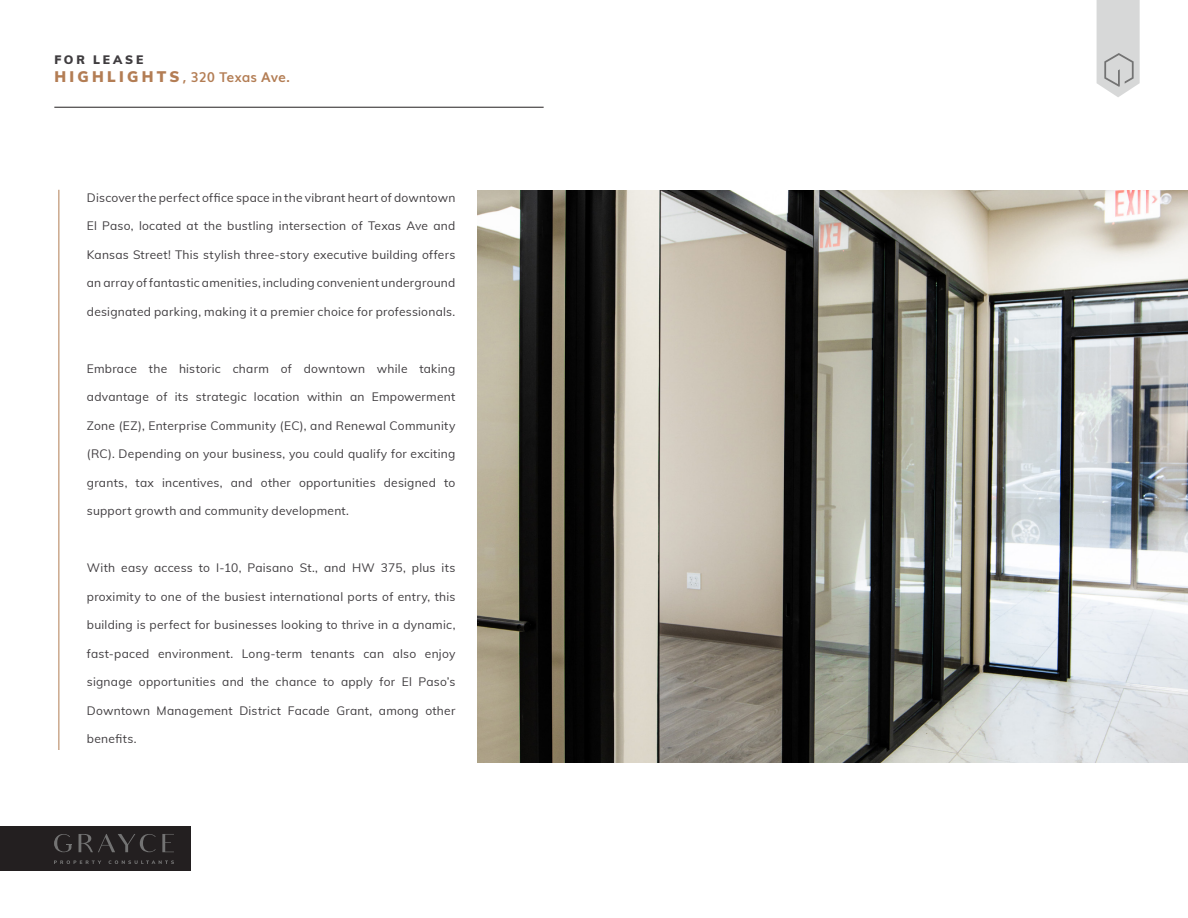
<style>
.page{position:relative;width:1188px;height:918px;background:#fff}
.page>*{position:absolute;margin:0;border:0;box-sizing:border-box;transform-origin:0 0}
.t1{font:700 13.5px "Muli";color:#b37d54}
.t2{font:12px "Muli";letter-spacing:.02em;color:#403d40}
.t3{font:900 12px "Muli";letter-spacing:.225em;color:#403d40}
.s1{font-weight:900;font-size:15px}
</style>
<div class="page">
<div style="left:0;top:826px;width:190px;height:44px;background:#231f20"></div>
<svg style="left:1097px;top:0;width:43px;height:97px;background:#d5d6d6"></svg>
<svg style="left:54px;top:860px;width:47px;height:4px"></svg>
<svg style="left:109px;top:860px;width:65px;height:4px"></svg>
<svg style="left:79px;top:834px;width:77px;height:18px"></svg>
<svg style="left:162px;top:834px;width:12px;height:18px"></svg>
<svg style="left:54px;top:834px;width:17px;height:18px"></svg>
<hr style="left:54px;top:107px;width:490px;height:1px;background:#231f20">
<hr style="left:58px;top:190px;width:1px;height:560px;background:#b17d54">
<img style="left:478px;top:191px;width:710px;height:572px">
<p class="t3" style="left:54px;top:50px;width:90px">FOR LEASE</p>
<p class="t1" style="left:54px;top:66px;width:237px"><span class="s1">HIGHLIGHTS</span>, 320 Texas Ave.</p>
<p class="t2" style="left:87px;top:189px;width:370px">Discover the perfect office space in the vibrant heart of downtown</p>
<p class="t2" style="left:87px;top:217px;width:370px">El Paso, located at the bustling intersection of Texas Ave and</p>
<p class="t2" style="left:87px;top:246px;width:370px">Kansas Street! This stylish three-story executive building offers</p>
<p class="t2" style="left:87px;top:274px;width:370px">an array of fantastic amenities, including convenient underground</p>
<p class="t2" style="left:87px;top:303px;width:370px">designated parking, making it a premier choice for professionals.</p>
<p class="t2" style="left:87px;top:360px;width:370px">Embrace the historic charm of downtown while taking</p>
<p class="t2" style="left:87px;top:388px;width:370px">advantage of its strategic location within an Empowerment</p>
<p class="t2" style="left:87px;top:417px;width:370px">Zone (EZ), Enterprise Community (EC), and Renewal Community</p>
<p class="t2" style="left:87px;top:445px;width:370px">(RC). Depending on your business, you could qualify for exciting</p>
<p class="t2" style="left:87px;top:474px;width:370px">grants, tax incentives, and other opportunities designed to</p>
<p class="t2" style="left:87px;top:502px;width:264px">support growth and community development.</p>
<p class="t2" style="left:87px;top:559px;width:370px">With easy access to I-10, Paisano St., and HW 375, plus its</p>
<p class="t2" style="left:87px;top:588px;width:370px">proximity to one of the busiest international ports of entry, this</p>
<p class="t2" style="left:87px;top:616px;width:370px">building is perfect for businesses looking to thrive in a dynamic,</p>
<p class="t2" style="left:87px;top:645px;width:370px">fast-paced environment. Long-term tenants can also enjoy</p>
<p class="t2" style="left:87px;top:673px;width:370px">signage opportunities and the chance to apply for El Paso’s</p>
<p class="t2" style="left:87px;top:702px;width:370px">Downtown Management District Facade Grant, among other</p>
<p class="t2" style="left:87px;top:730px;width:51px">benefits.</p>
</div>
